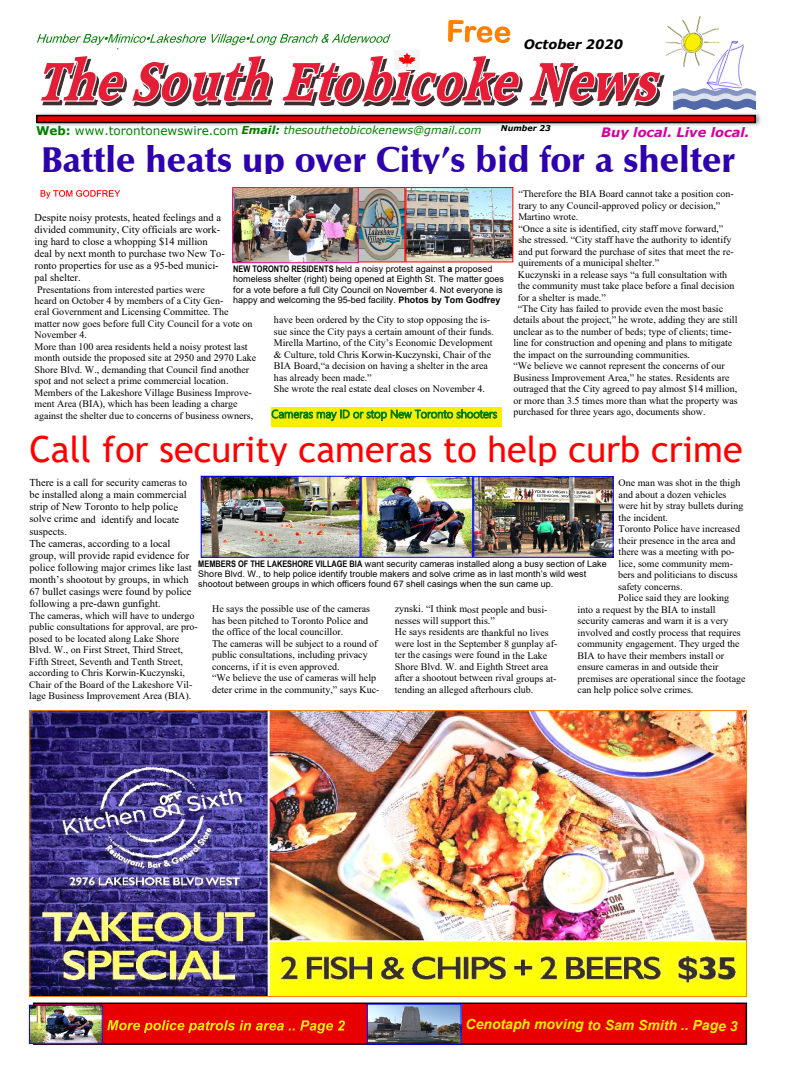
<style>
.page{position:relative;width:792px;height:1080px;background:#fff}
.page>*{position:absolute;margin:0;border:0;box-sizing:border-box;transform-origin:0 0}
.t1{font:900 36px "Zapf Humanist 601 BT";color:#2e00ae}
.t2{font:36px "Trebuchet MS";color:#f00}
.t3{font:italic 700 14px "Arial";color:#ffed00}
.t4{font:italic 700 13px "Verdana";color:#d300a2}
.t5{font:italic 700 13px "Verdana";color:#000}
.t6{font:italic 11px "Verdana";color:#008000}
.t7{font:10.5px/12.1px "Times New Roman";color:#000}
.t8{font:10px/11.5px "Times New Roman";color:#000}
.t9{font:9px/10.2px "Arial";color:#000}
.t10{font:italic 700 8px "Verdana";color:#000}
.s1{font-weight:700;font-style:normal;font-size:12px}
.s2{font-style:normal;font-size:12px}
.s3{font-weight:700}
.s4{font-family:"Arial Narrow";font-weight:700}
</style>
<div class="page">
<img style="left:36px;top:113px;width:725px;height:13px">
<svg style="left:36px;top:115px;width:720px;height:8px"></svg>
<div style="left:33px;top:1003px;width:714px;height:42px;background:#e80000;border:2px solid #000"></div>
<img style="left:706px;top:41px;width:38px;height:47px">
<img style="left:673px;top:88px;width:83px;height:27px">
<svg style="left:527px;top:63px;width:136px;height:63px"></svg>
<svg style="left:107px;top:1020px;width:238px;height:13px"></svg>
<img style="left:667px;top:16px;width:52px;height:51px">
<svg style="left:37px;top:20px;width:483px;height:179px"></svg>
<div style="left:271px;top:407px;width:231px;height:19px;background:#ffed00"></div>
<svg style="left:271px;top:409px;width:227px;height:13px"></svg>
<img style="left:234px;top:189px;width:277px;height:72px">
<div style="left:405px;top:187px;width:108px;height:75px;border:1px solid #f00"></div>
<div style="left:357px;top:187px;width:48px;height:75px;border:1px solid #f00"></div>
<img style="left:31px;top:712px;width:714px;height:283px">
<div style="left:232px;top:187px;width:127px;height:76px;border:1px solid #e60c80"></div>
<img style="left:203px;top:478px;width:409px;height:78px">
<div style="left:201px;top:476px;width:160px;height:82px;border:1px solid #00f"></div>
<div style="left:361px;top:476px;width:112px;height:82px;border:1px solid #00f"></div>
<div style="left:473px;top:476px;width:141px;height:82px;border:1px solid #00f"></div>
<img style="left:31px;top:1007px;width:70px;height:35px">
<div style="left:29px;top:1005px;width:74px;height:39px;border:1px solid #00f"></div>
<img style="left:369px;top:1006px;width:91px;height:37px">
<div style="left:367px;top:1004px;width:95px;height:41px;border:1px solid #00f"></div>
<h3 class="t5" style="left:524px;top:39px;width:101px">October 2020</h3>
<p class="t10" style="left:501px;top:125px;width:51px">Number 23</p>
<h3 class="t4" style="left:601px;top:127px;width:150px">Buy local. Live local.</h3>
<p class="t6" style="left:36px;top:126px;width:447px"><span class="s1">Web:</span> <span class="s2">www.torontonewswire.com</span> <span class="s3">Email:</span> thesouthetobicokenews@gmail.com</p>
<h1 class="t1" style="left:41px;top:144px;width:696px">Battle heats up over City’s bid for a shelter</h1>
<p class="t8" style="left:518px;top:189px;width:217px">“Therefore the BIA Board cannot take a position con-</p>
<p class="t8" style="left:518px;top:200px;width:204px">trary to any Council-approved policy or decision,”</p>
<p class="t8" style="left:518px;top:212px;width:61px">Martino wrote.</p>
<p class="t8" style="left:518px;top:223px;width:206px">“Once a site is identified, city staff move forward,”</p>
<p class="t8" style="left:518px;top:235px;width:215px">she stressed. “City staff have the authority to identify</p>
<p class="t8" style="left:518px;top:246px;width:217px">and put forward the purchase of sites that meet the re-</p>
<p class="t8" style="left:518px;top:258px;width:142px">quirements of a municipal shelter.”</p>
<p class="t8" style="left:518px;top:269px;width:211px">Kuczynski in a release says “a full consultation with</p>
<p class="t8" style="left:518px;top:281px;width:218px">the community must take place before a final decision</p>
<p class="t8" style="left:518px;top:292px;width:90px">for a shelter is made.”</p>
<p class="t8" style="left:518px;top:304px;width:207px">“The City has failed to provide even the most basic</p>
<p class="t8" style="left:513px;top:315px;width:226px">details about the project,” he wrote, adding they are still</p>
<p class="t8" style="left:513px;top:327px;width:220px">unclear as to the number of beds; type of clients; time-</p>
<p class="t8" style="left:513px;top:338px;width:221px">line for construction and opening and plans to mitigate</p>
<p class="t8" style="left:513px;top:350px;width:178px">the impact on the surrounding communities.</p>
<p class="t8" style="left:513px;top:361px;width:213px">“We believe we cannot represent the concerns of our</p>
<p class="t8" style="left:513px;top:373px;width:218px">Business Improvement Area,” he states. Residents are</p>
<p class="t8" style="left:513px;top:384px;width:226px">outraged that the City agreed to pay almost $14 million,</p>
<p class="t8" style="left:513px;top:396px;width:226px">or more than 3.5 times more than what the property was</p>
<p class="t8" style="left:513px;top:407px;width:194px">purchased for three years ago, documents show.</p>
<h1 class="t2" style="left:29px;top:436px;width:715px">Call for security cameras to help curb crime</h1>
<p class="t7" style="left:29px;top:478px;width:164px">There is a call for security cameras to be installed along a main commercial strip of New Toronto to help police solve crime and identify and locate suspects.<br>The cameras, according to a local group, will provide rapid evidence for police following major crimes like last month’s shootout by groups, in which 67 bullet casings were found by police following a pre-dawn gunfight.</p>
<p class="t8" style="left:29px;top:610px;width:170px">The cameras, which will have to undergo public consultations for approval, are pro&shy;posed to be located along Lake Shore Blvd. W., on First Street, Third Street, Fifth Street, Seventh and Tenth Street, according to Chris Korwin-Kuczynski, Chair of the Board of the Lakeshore Vil&shy;lage Business Improvement Area (BIA).</p>
<p class="t8" style="left:212px;top:604px;width:169px">He says the possible use of the cameras has been pitched to Toronto Police and the office of the local councillor.<br>The cameras will be subject to a round of public consultations, including privacy concerns, if it is even approved.<br>“We believe the use of cameras will help deter crime in the community,” says Kuc-</p>
<p class="t8" style="left:395px;top:604px;width:164px">zynski. “I think most people and busi&shy;nesses will support this.”<br>He says residents are thankful no lives were lost in the September 8 gunplay af&shy;ter the casings were found in the Lake Shore Blvd. W. and Eighth Street area after a shootout between rival groups at&shy;tending an alleged afterhours club.</p>
<p class="t7" style="left:35px;top:212px;width:192px">Despite noisy protests, heated feelings and a divided community, City officials are work&shy;ing hard to close a whopping $14 million deal by next month to purchase two New To&shy;ronto properties for use as a 95-bed munici&shy;pal shelter.</p>
<p class="t8" style="left:35px;top:284px;width:223px">Presentations from interested parties were<br>heard on October 4 by members of a City Gen-<br>eral Government and Licensing Committee. The matter now goes before full City Council for a vote on November 4.<br>More than 100 area residents held a noisy protest last month outside the proposed site at 2950 and 2970 Lake Shore Blvd. W., demanding that Council find another spot and not select a prime commercial location.<br>Members of the Lakeshore Village Business Improve&shy;ment Area (BIA), which has been leading a charge against the shelter due to concerns of business owners,</p>
<p class="t9" style="left:233px;top:265px;width:272px"><span class="s4">NEW TORONTO RESIDENTS h</span>eld a noisy protest against <span class="s3">a</span> proposed homeless shelter (right) being opened at Eighth St. The matter goes for a vote before a full City Council on November 4. Not everyone is happy and welcoming the 95-bed facility. <span class="s3">Photos by Tom Godfrey</span></p>
<p class="t8" style="left:274px;top:315px;width:221px">have been ordered by the City to stop opposing the is&shy;sue since the City pays a certain amount of their funds.<br>Mirella Martino, of the City’s Economic Development &amp; Culture, told Chris Korwin-Kuczynski, Chair of the BIA Board,“a decision on having a shelter in the area has already been made.”<br>She wrote the real estate deal closes on November 4.</p>
<p class="t8" style="left:619px;top:478px;width:123px">One man was shot in the thigh</p>
<p class="t8" style="left:619px;top:490px;width:109px">and about a dozen vehicles</p>
<p class="t8" style="left:619px;top:501px;width:126px">were hit by stray bullets during</p>
<p class="t8" style="left:619px;top:513px;width:51px">the incident.</p>
<p class="t8" style="left:619px;top:524px;width:123px">Toronto Police have increased</p>
<p class="t8" style="left:619px;top:536px;width:118px">their presence in the area and</p>
<p class="t8" style="left:619px;top:547px;width:117px">there was a meeting with po-</p>
<p class="t8" style="left:619px;top:559px;width:116px">lice, some community mem-</p>
<p class="t8" style="left:618px;top:570px;width:121px">bers and politicians to discuss</p>
<p class="t8" style="left:618px;top:582px;width:66px">safety concerns.</p>
<p class="t8" style="left:618px;top:593px;width:113px">Police said they are looking</p>
<p class="t8" style="left:578px;top:604px;width:140px">into a request by the BIA to install</p>
<p class="t8" style="left:578px;top:616px;width:152px">security cameras and warn it is a very</p>
<p class="t8" style="left:578px;top:627px;width:165px">involved and costly process that requires</p>
<p class="t8" style="left:578px;top:639px;width:164px">community engagement. They urged the</p>
<p class="t8" style="left:578px;top:650px;width:148px">BIA to have their members install or</p>
<p class="t8" style="left:578px;top:662px;width:142px">ensure cameras in and outside their</p>
<p class="t8" style="left:578px;top:673px;width:170px">premises are operational since the footage</p>
<p class="t8" style="left:578px;top:685px;width:117px">can help police solve crimes.</p>
<p class="t9" style="left:198px;top:559px;width:410px"><span class="s4">MEMBERS OF THE LAKESHORE VILLAGE BIA</span> want security cameras installed along a busy section of Lake<br>Shore Blvd. W., to help police identify trouble makers and solve crime as in last month’s wild west shootout between groups in which officers found 67 shell casings when the sun came up.</p>
<h2 class="t3" style="left:466px;top:1019px;width:274px">Cenotaph moving to Sam Smith .. Page 3</h2>
</div>
